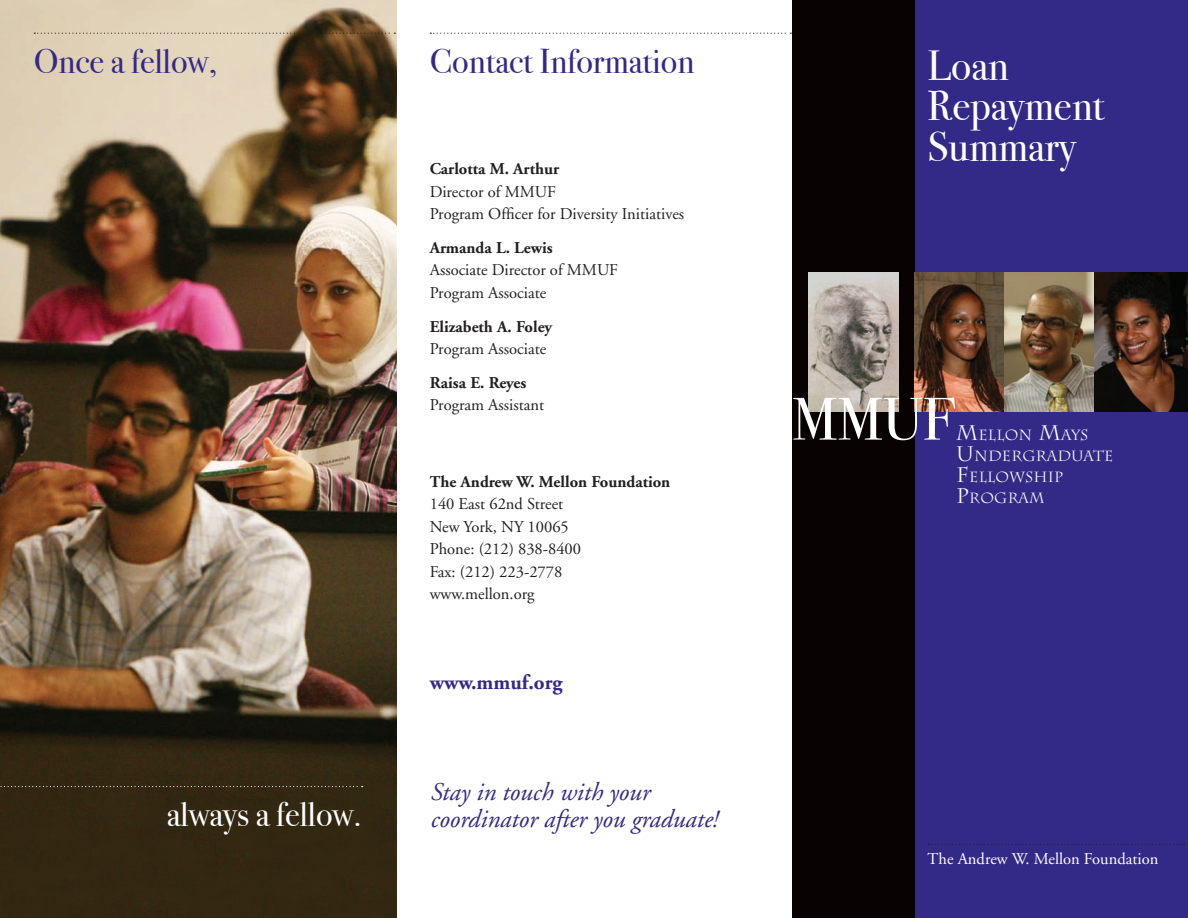
<style>
.page{position:relative;width:1188px;height:918px;background:#fff}
.page>*{position:absolute;margin:0;border:0;box-sizing:border-box;transform-origin:0 0}
.t1{font:60px "Bodoni Svty Two OSITCTT Book";color:#fff}
.Page_Head{font:42px/40.5px "Bodoni Svty Two OSITCTT Book";color:#fff}
.Page_Head-2{font:34.5px "Bodoni Svty Two OSITCTT Book";color:#332986}
.Page_Head-3{font:34.5px "Bodoni Svty Two OSITCTT Book";color:#fff}
.Text{font:italic 25.5px/27px "Adobe Garamond";color:#332986}
.Text-2{font:700 21px "Adobe Garamond";color:#332986}
.Text-3{font:16.5px/22.5px "Adobe Garamond";color:#231f20}
.Text-4{font:700 16.5px/22.5px "Adobe Garamond";color:#231f20}
.t2{font:16.5px "Adobe Garamond";color:#fff}
.t3{font:14.7px/21px "Charlemagne Std";letter-spacing:.015em;color:#fff}
.s1{font-weight:700}
.s2{font-weight:400}
.s3{font-size:21px}
</style>
<div class="page">
<img style="left:0;top:0;width:396px;height:918px">
<div style="left:891px;top:0;width:297px;height:918px;background:#332986"></div>
<div style="left:792px;top:0;width:122px;height:918px;background:#080302"></div>
<img style="left:808px;top:272px;width:90px;height:140px">
<img style="left:914px;top:272px;width:274px;height:140px">
<svg style="left:928px;top:844px;width:260px;height:1px"></svg>
<svg style="left:0;top:786px;width:363px;height:1px"></svg>
<svg style="left:34px;top:33px;width:361px;height:1px"></svg>
<svg style="left:430px;top:33px;width:361px;height:1px"></svg>
<p class="Page_Head-2" style="left:34px;top:40px;width:185px">Once a fellow,</p>
<p class="Page_Head-3" style="left:167px;top:793px;width:197px">always a fellow.</p>
<p class="Page_Head-2" style="left:430px;top:40px;width:266px">Contact Information</p>
<p class="Text-3" style="left:430px;top:158px;width:256px"><span class="s1">Carlotta M. Arthur<br></span>Director of MMUF<br>Program Officer for Diversity Initiatives</p>
<p class="Text-3" style="left:430px;top:237px;width:190px"><span class="s1">Armanda L. Lewis<br></span>Associate Director of MMUF<br>Program Associate</p>
<p class="Text-4" style="left:430px;top:315px;width:124px">Elizabeth A. Foley<br><span class="s2">Program Associate</span></p>
<p class="Text-3" style="left:430px;top:372px;width:116px"><span class="s1">Raisa E. Reyes<br></span>Program Assistant</p>
<p class="Text-3" style="left:430px;top:471px;width:242px"><span class="s1">The Andrew W. Mellon Foundation<br></span>140 East 62nd Street<br>New York, NY 10065<br>Phone: (212) 838-8400<br>Fax: (212) 223-2778 www.mellon.org</p>
<p class="Text-2" style="left:430px;top:671px;width:134px">www.mmuf.org</p>
<p class="Text" style="left:430px;top:779px;width:289px">Stay in touch with your coordinator after you graduate!</p>
<p class="Page_Head" style="left:928px;top:45px;width:178px">Loan<br>Repayment<br>Summary</p>
<p class="t1" style="left:792px;top:383px;width:165px">MMUF</p>
<p class="t3" style="left:956px;top:425px;width:159px"><span class="s3">M</span>ELLON <span class="s3">M</span>AYS<br><span class="s3">U</span>NDERGRADUATE<br><span class="s3">F</span>ELLOWSHIP<br><span class="s3">P</span>ROGRAM</p>
<p class="t2" style="left:928px;top:850px;width:232px">The Andrew W. Mellon Foundation</p>
</div>
